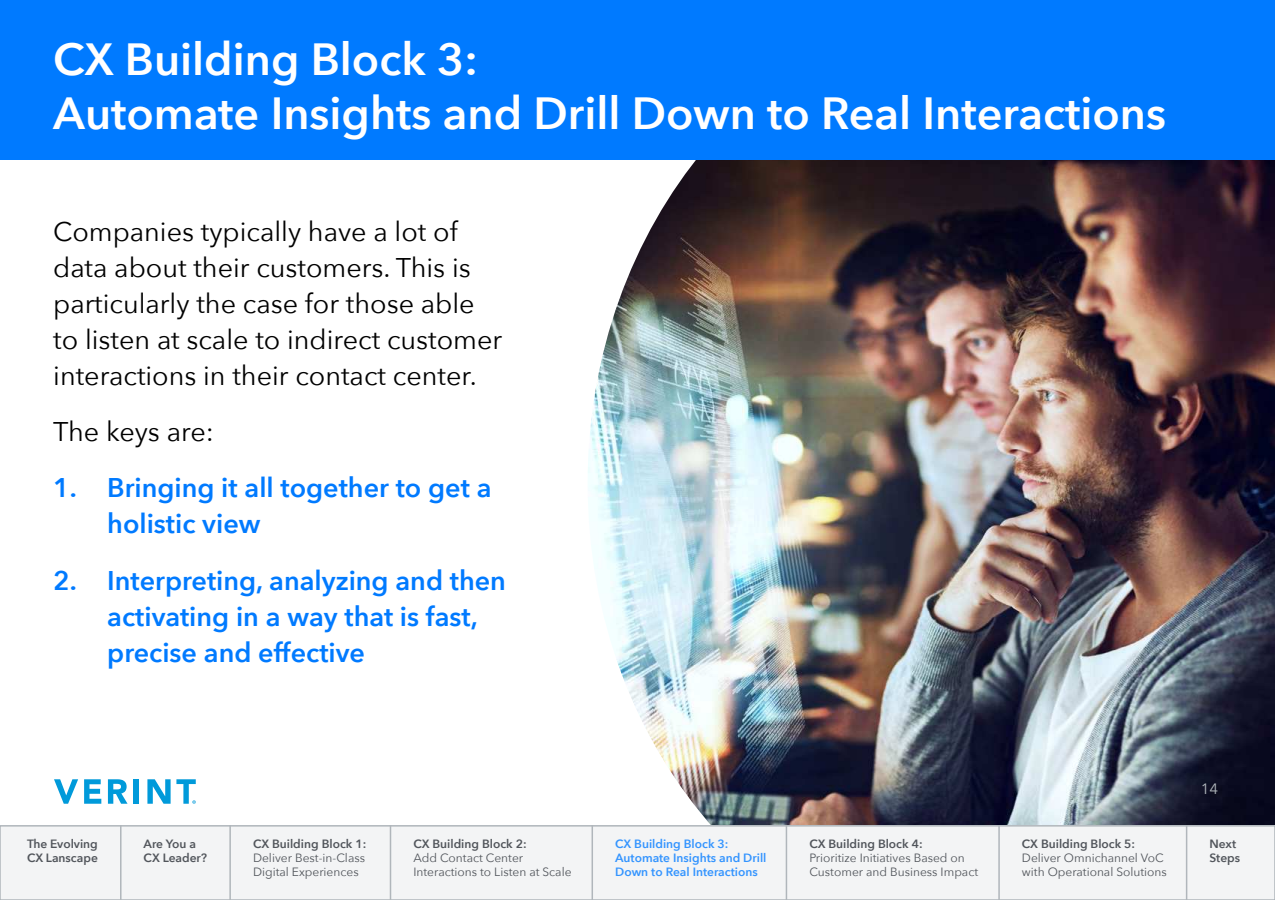
<style>
.page{position:relative;width:1275px;height:900px;background:#fff}
.page>*{position:absolute;margin:0;border:0;box-sizing:border-box;transform-origin:0 0}
.t1{font:600 45px/54px "Avenir Next";color:#fff}
.t2{font:27px/36px "Avenir Next";color:#000}
.t3{font:600 27px/36px "Avenir Next";color:#007aff}
.t4{font:15px "Avenir Next";color:#b0b6bb}
.t5{font:12px/14.4px "Avenir Next";color:#51555b}
.t6{font:600 12px/14.4px "Avenir Next";color:#51555b}
.t7{font:600 12px/14.4px "Avenir Next";color:#3394ff}
</style>
<div class="page">
<svg style="left:54px;top:779px;width:24px;height:25px"></svg>
<svg style="left:84px;top:779px;width:17px;height:25px"></svg>
<svg style="left:108px;top:779px;width:20px;height:25px"></svg>
<div style="left:134px;top:779px;width:5px;height:25px;background:#009ada"></div>
<svg style="left:147px;top:779px;width:49px;height:25px"></svg>
<img style="left:588px;top:160px;width:687px;height:665px">
<div style="left:0;top:826px;width:1275px;height:74px;background:#f3f4f5"></div>
<div style="left:0;top:825px;width:1275px;height:75px;border:2px solid #b0b6bb"></div>
<div style="left:0;top:0;width:1275px;height:160px;background:#007aff"></div>
<hr style="left:120px;top:825px;width:2px;height:75px;background:#b0b6bb">
<hr style="left:229px;top:825px;width:2px;height:75px;background:#b0b6bb">
<hr style="left:390px;top:825px;width:1px;height:75px;background:#b0b6bb">
<hr style="left:592px;top:825px;width:1px;height:75px;background:#b0b6bb">
<hr style="left:786px;top:825px;width:1px;height:75px;background:#b0b6bb">
<hr style="left:998px;top:825px;width:2px;height:75px;background:#b0b6bb">
<hr style="left:1186px;top:825px;width:1px;height:75px;background:#b0b6bb">
<h1 class="t1" style="left:53px;top:37px;width:1114px">CX Building Block 3:<br>Automate Insights and Drill Down to Real Interactions</h1>
<h2 class="t2" style="left:53px;top:216px;width:451px">Companies typically have a lot of data about their customers. This is particularly the case for those able to listen at scale to indirect customer interactions in their contact center.</h2>
<h2 class="t2" style="left:53px;top:416px;width:162px">The keys are:</h2>
<h2 class="t3" style="left:107px;top:472px;width:386px;text-indent:-54px">1. Bringing it all together to get a holistic view</h2>
<h2 class="t3" style="left:107px;top:564px;width:400px;text-indent:-54px">2. Interpreting, analyzing and then activating in a way that is fast, precise and effective</h2>
<p class="t6" style="left:27px;top:837px;width:72px">The Evolving<br>CX Lanscape</p>
<p class="t6" style="left:144px;top:837px;width:65px">Are You a<br>CX Leader?</p>
<p class="t6" style="left:253px;top:837px;width:115px">CX Building Block 1:</p>
<p class="t5" style="left:253px;top:852px;width:114px">Deliver Best-in-Class<br>Digital Experiences</p>
<p class="t6" style="left:413px;top:837px;width:115px">CX Building Block 2:</p>
<p class="t5" style="left:413px;top:852px;width:160px">Add Contact Center<br>Interactions to Listen at Scale</p>
<p class="t7" style="left:615px;top:837px;width:153px">CX Building Block 3:<br>Automate Insights and Drill<br>Down to Real Interactions</p>
<p class="t6" style="left:809px;top:837px;width:115px">CX Building Block 4:</p>
<p class="t5" style="left:809px;top:852px;width:170px">Prioritize Initiatives Based on<br>Customer and Business Impact</p>
<p class="t6" style="left:1022px;top:837px;width:115px">CX Building Block 5:</p>
<p class="t5" style="left:1022px;top:852px;width:146px">Deliver Omnichannel VoC with Operational Solutions</p>
<p class="t4" style="left:1201px;top:783px;width:19px">14</p>
<p class="t6" style="left:1210px;top:837px;width:32px">Next<br>Steps</p>
</div>
